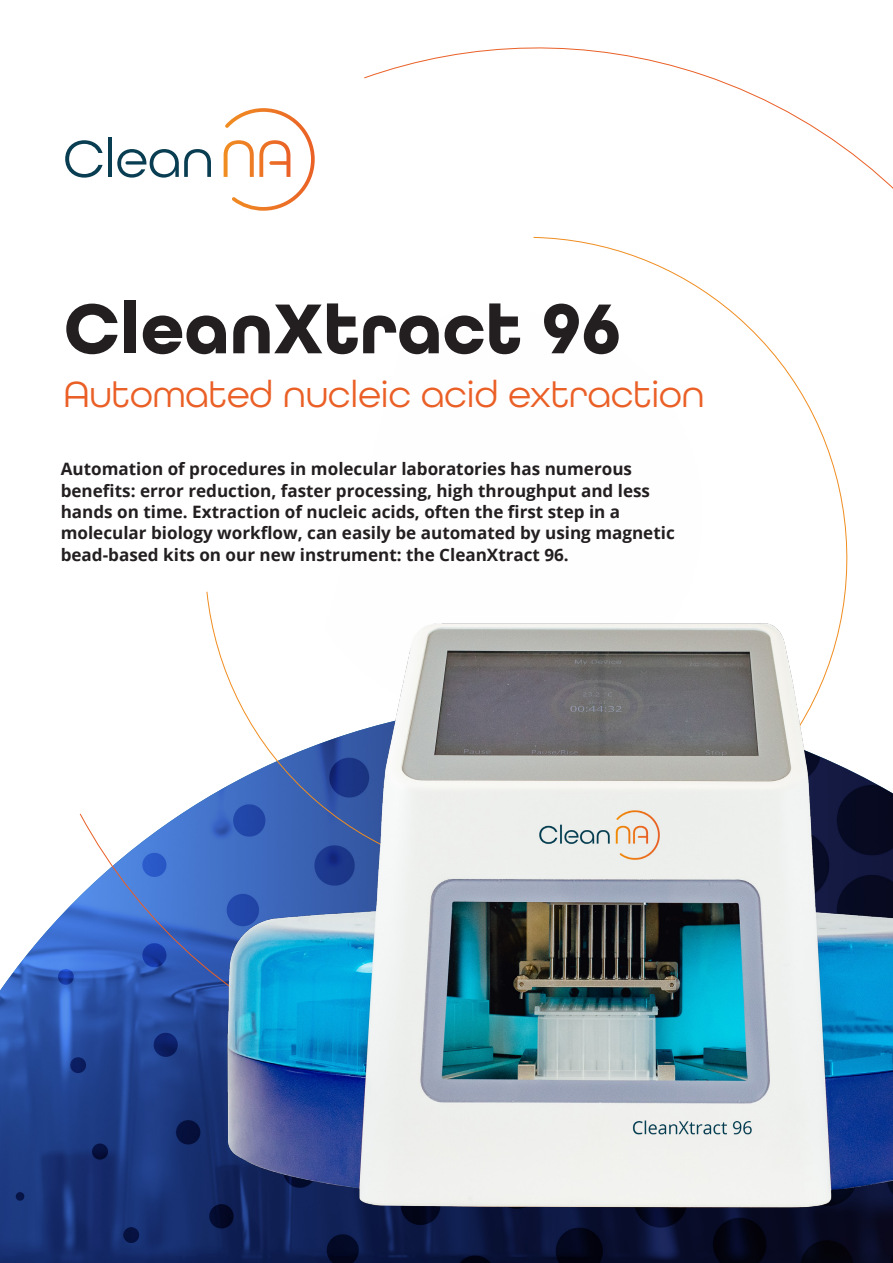
<style>
.page{position:relative;width:893px;height:1263px;background:#fff}
.page>*{position:absolute;margin:0;border:0;box-sizing:border-box;transform-origin:0 0}
.H1_folder_title{font:700 74.55px "All Round Gothic";color:#231f20}
.H1_subtitle{font:38.4px "All Round Gothic";color:#ea5f26}
.CLNA-lead{font:700 17.1px/21.3px "Open Sans";color:#231f20}
</style>
<div class="page">
<img style="left:0;top:939px;width:40px;height:324px">
<svg style="left:65px;top:141px;width:14px;height:36px"></svg>
<svg style="left:79px;top:47px;width:814px;height:190px"></svg>
<img style="left:40px;top:554px;width:853px;height:709px">
<p class="H1_folder_title" style="left:64px;top:284px;width:559px">CleanXtract 96</p>
<p class="H1_subtitle" style="left:64px;top:371px;width:642px">Automated nucleic acid extraction</p>
<p class="CLNA-lead" style="left:61px;top:458px;width:615px">Automation of procedures in molecular laboratories has numerous benefits: error reduction, faster processing, high throughput and less hands on time. Extraction of nucleic acids, often the first step in a molecular biology workflow, can easily be automated by using magnetic bead-based kits on our new instrument: the CleanXtract 96.</p>
</div>
